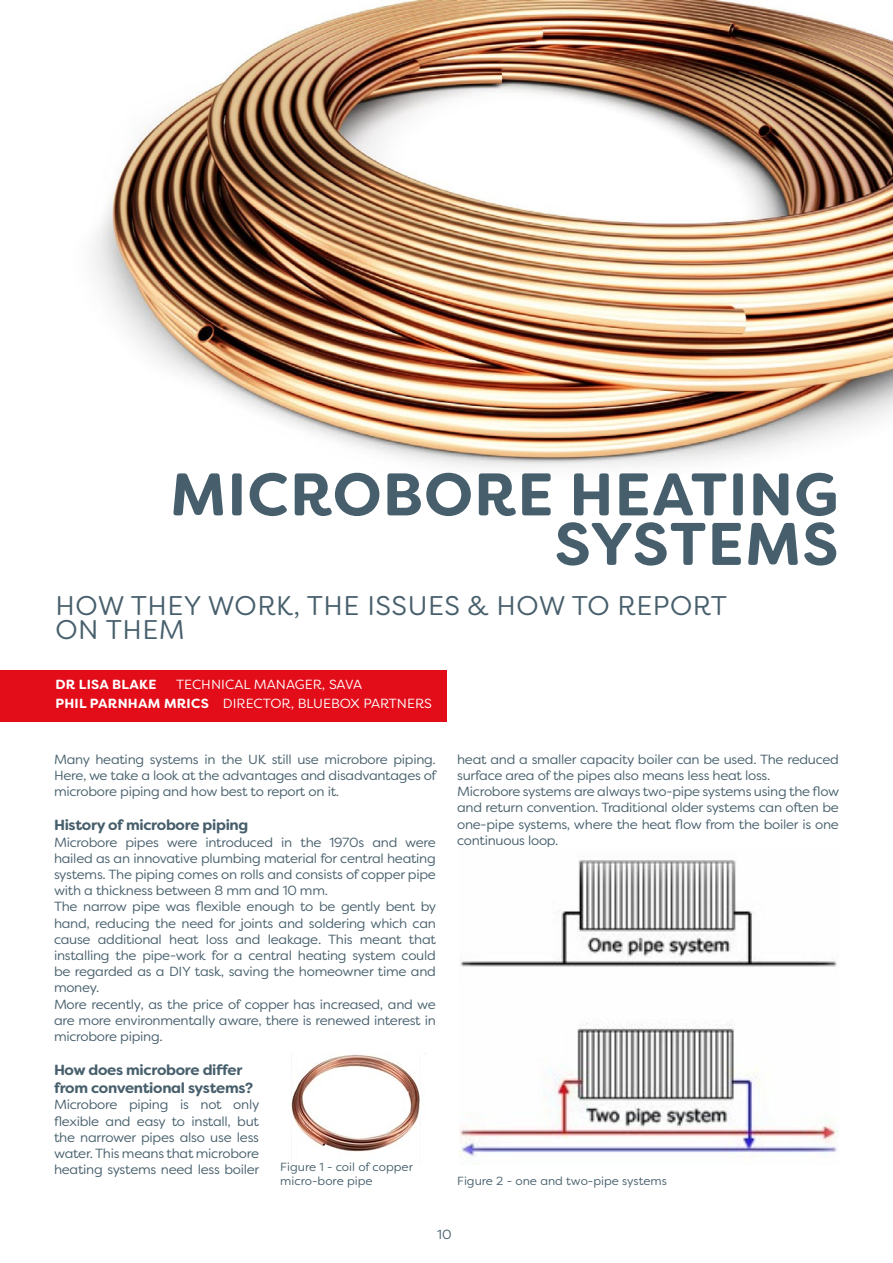
<style>
.page{position:relative;width:893px;height:1263px;background:#fff}
.page>*{position:absolute;margin:0;border:0;box-sizing:border-box;transform-origin:0 0}
.t1{font:700 60px/49.5px "Filson Soft";letter-spacing:.02em;color:#475f6c;text-align:right}
.t2{font:27px/24px "Filson Soft";letter-spacing:.02em;color:#475f6c}
.t3{font:700 14.7px/18px "Filson Soft";letter-spacing:-.02em;color:#475f6c}
.t4{font:13.2px/16.2px "Filson Soft";letter-spacing:-.02em;color:#475f6c}
.t5{font:13.2px/19px "Filson Soft";color:#fff}
.t6{font:700 13.2px/19px "Filson Soft";letter-spacing:.02em;color:#fff}
.t7{font:11.7px/14.4px "Filson Soft";color:#475f6c}
</style>
<div class="page">
<img style="left:94px;top:0;width:799px;height:469px">
<div style="left:0;top:671px;width:446px;height:51px;background:#e30d1a"></div>
<img style="left:291px;top:1053px;width:134px;height:99px">
<img style="left:459px;top:860px;width:380px;height:299px">
<h1 class="t1" style="left:170px;top:470px;width:670px">MICROBORE HEATING<br>SYSTEMS</h1>
<h2 class="t2" style="left:56px;top:593px;width:673px">HOW THEY WORK, THE ISSUES &amp; HOW TO REPORT<br>ON THEM</h2>
<p class="t6" style="left:55px;top:675px;width:155px">DR LISA BLAKE<br>PHIL PARNHAM MRICS</p>
<p class="t5" style="left:223px;top:675px;width:211px;text-indent:-47px">TECHNICAL MANAGER, SAVA<br>DIRECTOR, BLUEBOX PARTNERS</p>
<p class="t4" style="left:54px;top:751px;width:384px;text-align:justify">Many heating systems in the UK still use microbore piping.<br>Here, we take a look at the advantages and disadvantages of microbore piping and how best to report on it.</p>
<p class="t3" style="left:54px;top:816px;width:196px">History of microbore piping</p>
<p class="t4" style="left:54px;top:834px;width:384px">Microbore pipes were introduced in the 1970s and were hailed as an innovative plumbing material for central heating systems. The piping comes on rolls and consists of copper pipe with a thickness between 8 mm and 10 mm.<br>The narrow pipe was flexible enough to be gently bent by hand, reducing the need for joints and soldering which can cause additional heat loss and leakage. This meant that installing the pipe-work for a central heating system could be regarded as a DIY task, saving the homeowner time and money.<br>More recently, as the price of copper has increased, and we are more environmentally aware, there is renewed interest in microbore piping.</p>
<p class="t3" style="left:54px;top:1061px;width:201px">How does microbore differ from conventional systems?</p>
<p class="t4" style="left:54px;top:1096px;width:207px;text-align:justify">Microbore piping is not only flexible and easy to install, but the narrower pipes also use less water. This means that microbore heating systems need less boiler</p>
<p class="t7" style="left:280px;top:1159px;width:134px">Figure 1 - coil of copper micro-bore pipe</p>
<p class="t4" style="left:457px;top:751px;width:384px">heat and a smaller capacity boiler can be used. The reduced surface area of the pipes also means less heat loss.<br>Microbore systems are always two-pipe systems using the flow and return convention. Traditional older systems can often be one-pipe systems, where the heat flow from the boiler is one continuous loop.</p>
<p class="t7" style="left:457px;top:1173px;width:211px">Figure 2 - one and two-pipe systems</p>
<p class="t4" style="left:437px;top:1226px;width:16px">10</p>
</div>
